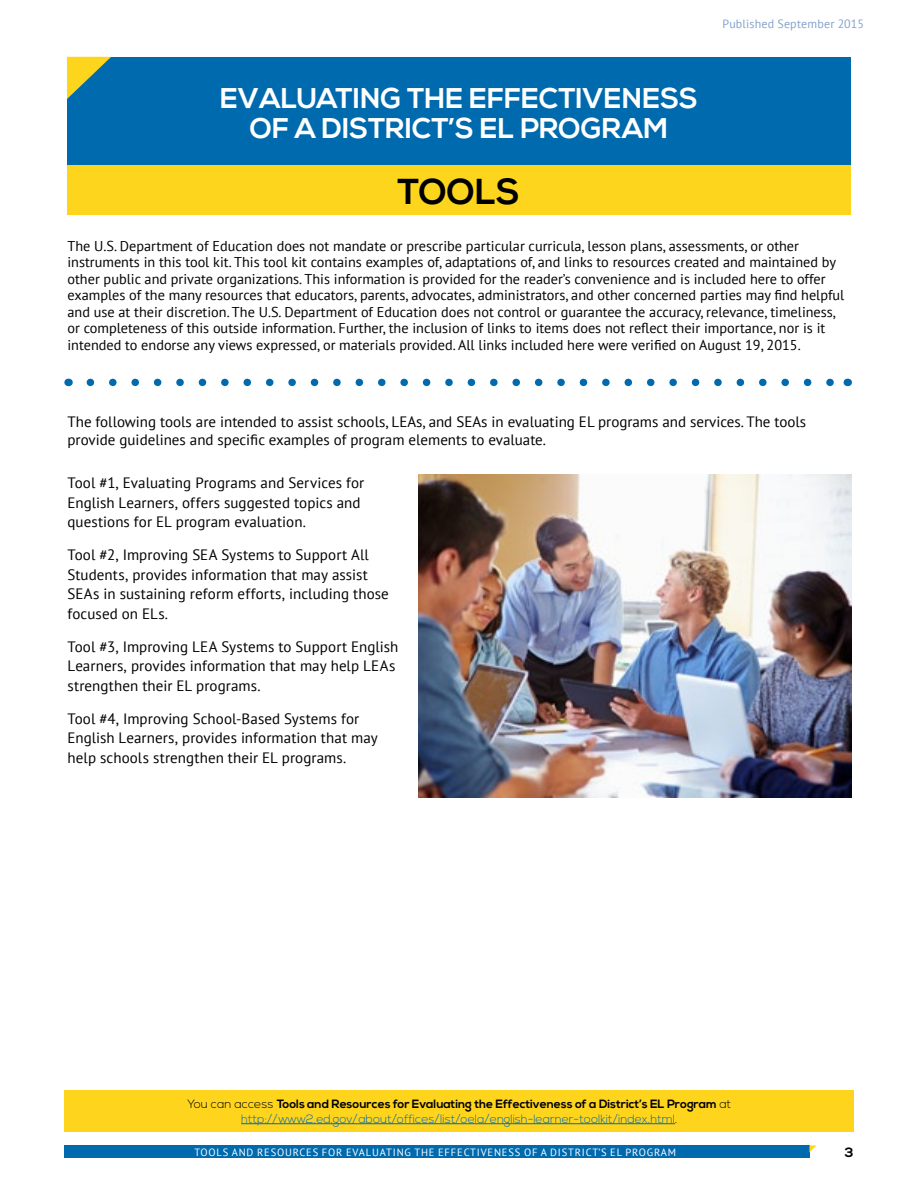
<style>
.page{position:relative;width:918px;height:1188px;background:#fff}
.page>*{position:absolute;margin:0;border:0;box-sizing:border-box;transform-origin:0 0}
.t1{font:700 36px "Nexa";letter-spacing:-.005em;color:#000}
.t2{font:700 28.5px/30px "Nexa";color:#fff;text-align:center}
.t3{font:15px/19.5px "PT Sans";letter-spacing:.005em;color:#000}
.t4{font:14.25px/16.5px "PT Sans";color:#000}
.t5{font:700 13.5px "Nexa";color:#000}
.t6{font:300 12px/14.4px "Nexa";color:#006aae;text-align:center}
.t7{font:12px "PT Sans";letter-spacing:.015em;color:#82a2cf}
.t8{font:10.5px "PT Sans";letter-spacing:.08em;color:#fff}
.s1{color:#000}
.s2{font-weight:700;color:#000}
</style>
<div class="page">
<div style="left:67px;top:57px;width:783px;height:108px;background:#006aae"></div>
<svg style="left:67px;top:57px;width:44px;height:42px"></svg>
<div style="left:67px;top:165px;width:783px;height:50px;background:#fed51d"></div>
<svg style="left:90px;top:379px;width:744px;height:7px"></svg>
<img style="left:419px;top:474px;width:432px;height:323px">
<div style="left:64px;top:1090px;width:790px;height:42px;background:#fed41d"></div>
<hr style="left:241px;top:1123px;width:434px;height:1px;background:#006aae">
<div style="left:64px;top:1145px;width:745px;height:13px;background:#006aae"></div>
<svg style="left:809px;top:1145px;width:7px;height:7px"></svg>
<p class="t7" style="left:722px;top:16px;width:143px">Published September 2015</p>
<h2 class="t2" style="left:220px;top:84px;width:479px">EVALUATING THE EFFECTIVENESS<br>OF A DISTRICT’S EL PROGRAM</h2>
<h2 class="t1" style="left:398px;top:170px;width:124px">TOOLS</h2>
<p class="t4" style="left:68px;top:237px;width:778px">The U.S. Department of Education does not mandate or prescribe particular curricula, lesson plans, assessments, or other instruments in this tool kit. This tool kit contains examples of, adaptations of, and links to resources created and maintained by other public and private organizations. This information is provided for the reader’s convenience and is included here to offer examples of the many resources that educators, parents, advocates, administrators, and other concerned parties may find helpful and use at their discretion. The U.S. Department of Education does not control or guarantee the accuracy, relevance, timeliness, or completeness of this outside information. Further, the inclusion of links to items does not reflect their importance, nor is it intended to endorse any views expressed, or materials provided. All links included here were verified on August 19, 2015.</p>
<p class="t3" style="left:68px;top:412px;width:740px;line-height:18px">The following tools are intended to assist schools, LEAs, and SEAs in evaluating EL programs and services. The tools provide guidelines and specific examples of program elements to evaluate.</p>
<p class="t3" style="left:68px;top:473px;width:298px">Tool #1, Evaluating Programs and Services for<br>English Learners, offers suggested topics and questions for EL program evaluation.</p>
<p class="t3" style="left:68px;top:545px;width:323px">Tool #2, Improving SEA Systems to Support All Students, provides information that may assist SEAs in sustaining reform efforts, including those focused on ELs.</p>
<p class="t3" style="left:68px;top:636px;width:332px">Tool #3, Improving LEA Systems to Support English<br>Learners, provides information that may help LEAs strengthen their EL programs.</p>
<p class="t3" style="left:68px;top:708px;width:312px">Tool #4, Improving School-Based Systems for<br>English Learners, provides information that may help schools strengthen their EL programs.</p>
<p class="t6" style="left:187px;top:1097px;width:545px"><span class="s1">You can access</span> <span class="s2">Tools and Resources for Evaluating the Effectiveness of a District’s EL Program</span> <span class="s1">at </span>http://www2.ed.gov/about/offices/list/oela/english-learner-toolkit/index.html<span class="s1">.</span></p>
<p class="t8" style="left:194px;top:1145px;width:483px">TOOLS AND RESOURCES FOR EVALUATING THE EFFECTIVENESS OF A DISTRICT’S EL PROGRAM</p>
<p class="t5" style="left:845px;top:1145px;width:10px">3</p>
</div>
